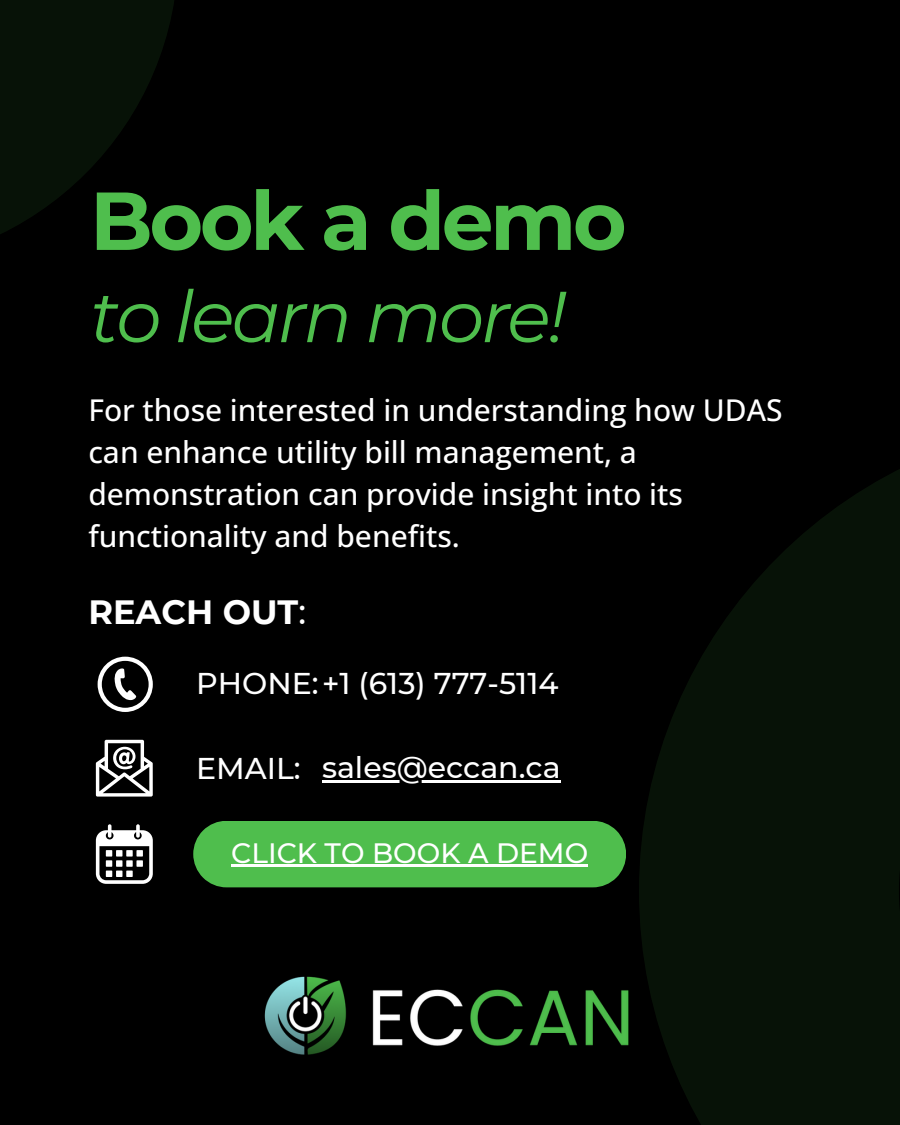
<style>
.page{position:relative;width:900px;height:1125px;background:#000}
.page>*{position:absolute;margin:0;border:0;box-sizing:border-box;transform-origin:0 0}
.t1{font:700 82px "Montserrat";letter-spacing:-.04em;color:#4fbe4d}
.t2{font:italic 72px "Montserrat";letter-spacing:-.04em;color:#4fbe4d}
.t3{font:700 33.6px "Montserrat";color:#fff}
.t4{font:500 30px/42px "Open Sans";color:#fff}
.t5{font:500 30px "Montserrat";color:#fff}
.t6{font:500 28px "Montserrat";color:#fff}
.s1{font-weight:500}
</style>
<div class="page">
<svg style="left:0;top:0;width:174px;height:234px;fill:#071207"></svg>
<svg style="left:98px;top:657px;width:55px;height:55px"></svg>
<svg style="left:96px;top:740px;width:57px;height:57px"></svg>
<svg style="left:96px;top:824px;width:57px;height:60px"></svg>
<div style="left:126px;top:850px;width:7px;height:7px;background:#fff"></div>
<div style="left:126px;top:860px;width:7px;height:7px;background:#fff"></div>
<div style="left:126px;top:871px;width:7px;height:6px;background:#fff"></div>
<div style="left:136px;top:850px;width:7px;height:7px;background:#fff"></div>
<div style="left:136px;top:860px;width:7px;height:7px;background:#fff"></div>
<hr style="left:322px;top:780px;width:239px;height:3px;background:#fff">
<div style="left:193px;top:821px;width:433px;height:66px;background:#4fbe4d"></div>
<hr style="left:231px;top:864px;width:357px;height:3px;background:#fff">
<img style="left:264px;top:976px;width:365px;height:79px">
<div style="left:639px;top:419px;width:261px;height:706px;background:linear-gradient(to bottom,#020602,#081508)"></div>
<h1 class="t1" style="left:90px;top:171px;width:538px">Book a demo</h1>
<h1 class="t2" style="left:90px;top:272px;width:478px">to learn more!</h1>
<p class="t4" style="left:88px;top:388px;width:696px">For those interested in understanding how UDAS can enhance utility bill management, a demonstration can provide insight into its functionality and benefits.</p>
<h3 class="t3" style="left:88px;top:591px;width:219px">REACH OUT<span class="s1">:</span></h3>
<p class="t5" style="left:196px;top:665px;width:364px">PHONE:+1 (613) 777-5114</p>
<h3 class="t5" style="left:196px;top:750px;width:106px">EMAIL:</h3>
<h2 class="t5" style="left:322px;top:749px;width:240px">sales@eccan.ca</h2>
<p class="t6" style="left:231px;top:836px;width:358px">CLICK TO BOOK A DEMO</p>
</div>
